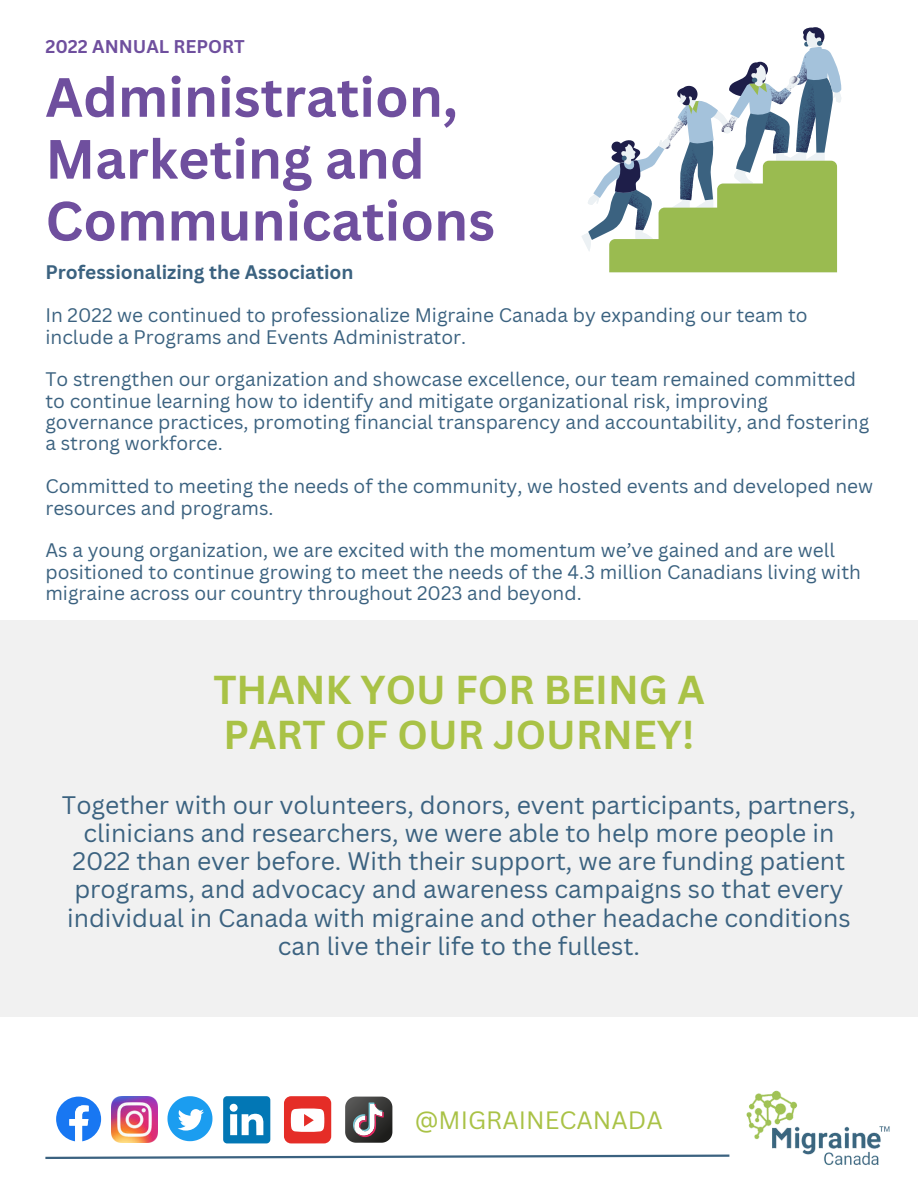
<style>
.page{position:relative;width:918px;height:1188px;background:#fff}
.page>*{position:absolute;margin:0;border:0;box-sizing:border-box;transform-origin:0 0}
.t1{font:700 54px/61.8px "Canva Sans";color:#6f4f9e}
.t2{font:700 39.3px/45px "Canva Sans";color:#a9c246}
.t3{font:24.75px/28.2px "Canva Sans";color:#3b6280;text-align:center}
.t4{font:24.45px "Canva Sans";color:#a9c246}
.t5{font:19.05px/21.3px "Canva Sans";color:#3b6280}
.t6{font:700 19.05px "Canva Sans";color:#3b6280}
.t7{font:700 18px "Canva Sans";color:#6f4f9e}
</style>
<div class="page">
<div style="left:0;top:620px;width:918px;height:397px;background:#f1f1f1"></div>
<img style="left:747px;top:1091px;width:143px;height:75px">
<svg style="left:45px;top:1154px;width:685px;height:5px"></svg>
<img style="left:111px;top:1096px;width:47px;height:46px">
<svg style="left:56px;top:1097px;width:45px;height:45px"></svg>
<svg style="left:167px;top:1096px;width:45px;height:45px"></svg>
<svg style="left:223px;top:1096px;width:47px;height:47px"></svg>
<div style="left:284px;top:1096px;width:47px;height:47px;background:#e52d27;border-radius:7px"></div>
<svg style="left:291px;top:1109px;width:33px;height:23px"></svg>
<svg style="left:345px;top:1097px;width:47px;height:46px"></svg>
<svg style="left:582px;top:27px;width:259px;height:245px"></svg>
<p class="t7" style="left:45px;top:36px;width:201px">2022 ANNUAL REPORT</p>
<h1 class="t1" style="left:45px;top:67px;width:451px">Administration,<br>Marketing and<br>Communications</h1>
<p class="t6" style="left:45px;top:261px;width:310px">Professionalizing the Association</p>
<p class="t5" style="left:45px;top:305px;width:764px">In 2022 we continued to professionalize Migraine Canada by expanding our team to include a Programs and Events Administrator.</p>
<p class="t5" style="left:45px;top:369px;width:825px">To strengthen our organization and showcase excellence, our team remained committed to continue learning how to identify and mitigate organizational risk, improving governance practices, promoting financial transparency and accountability, and fostering a strong workforce.</p>
<p class="t5" style="left:45px;top:476px;width:829px">Committed to meeting the needs of the community, we hosted events and developed new resources and programs.</p>
<p class="t5" style="left:45px;top:540px;width:817px">As a young organization, we are excited with the momentum we’ve gained and are well positioned to continue growing to meet the needs of the 4.3 million Canadians living with migraine across our country throughout 2023 and beyond.</p>
<h2 class="t2" style="left:213px;top:668px;width:493px">THANK YOU FOR BEING A<br>PART OF OUR JOURNEY!</h2>
<p class="t3" style="left:62px;top:791px;width:796px">Together with our volunteers, donors, event participants, partners, clinicians and researchers, we were able to help more people in 2022 than ever before. With their support, we are funding patient programs, and advocacy and awareness campaigns so that every individual in Canada with migraine and other headache conditions can live their life to the fullest.</p>
<p class="t4" style="left:415px;top:1105px;width:249px">@MIGRAINECANADA</p>
</div>
